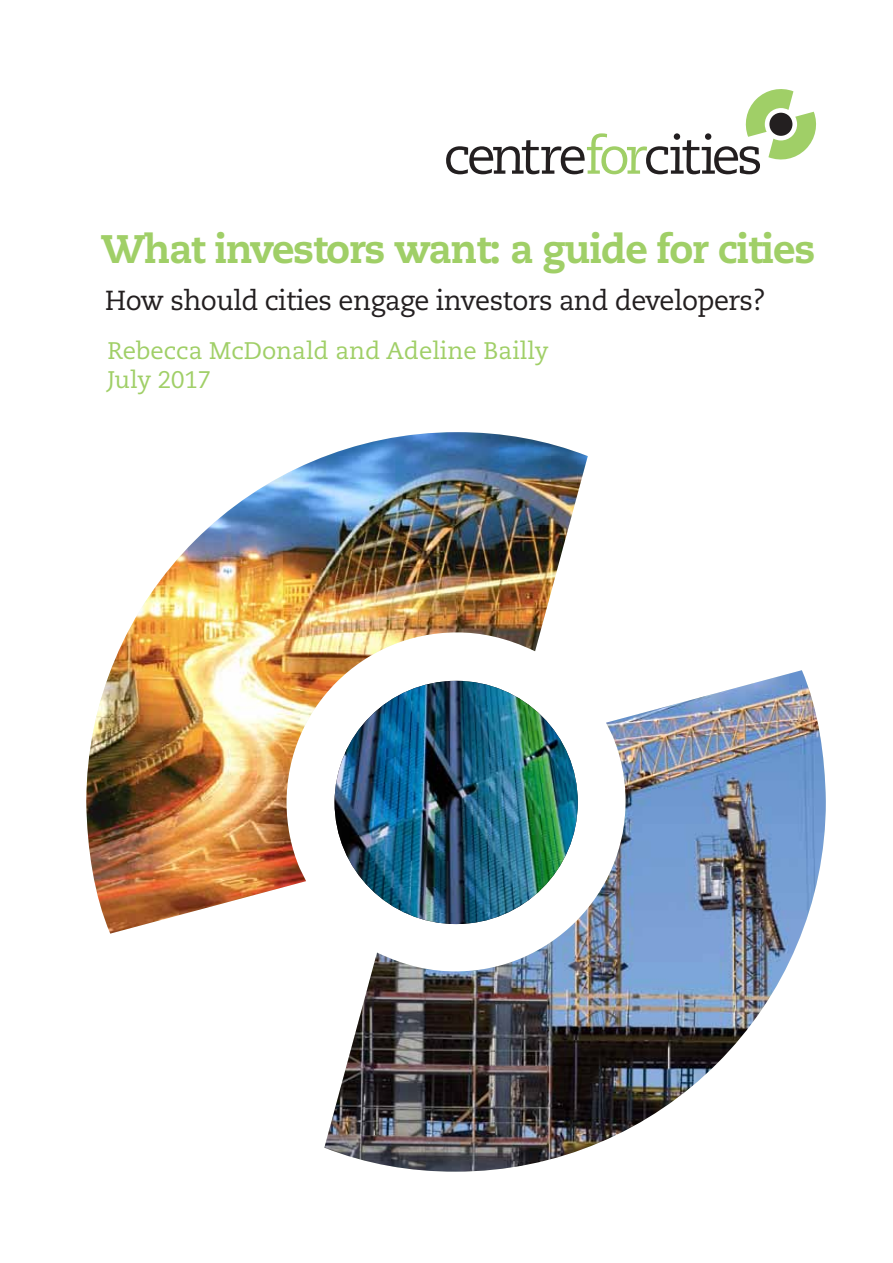
<style>
.page{position:relative;width:893px;height:1263px;background:#fff}
.page>*{position:absolute;margin:0;border:0;box-sizing:border-box;transform-origin:0 0}
.t1{font:800 39.75px "Caecilia LT Std";letter-spacing:-.03em;color:#a0cf67}
.t2{font:27.6px "Caecilia LT Std";letter-spacing:-.02em;color:#231f20}
.t3{font:24px/28.8px "Caecilia LT Std";color:#a0cf67}
</style>
<div class="page">
<svg style="left:446px;top:89px;width:370px;height:85px"></svg>
<img style="left:324px;top:670px;width:502px;height:502px">
<img style="left:86px;top:432px;width:502px;height:501px">
<h1 class="t1" style="left:101px;top:224px;width:716px">What investors want: a guide for cities</h1>
<p class="t2" style="left:105px;top:284px;width:662px">How should cities engage investors and developers?</p>
<p class="t3" style="left:107px;top:337px;width:442px">Rebecca McDonald and Adeline Bailly<br>July 2017</p>
</div>
